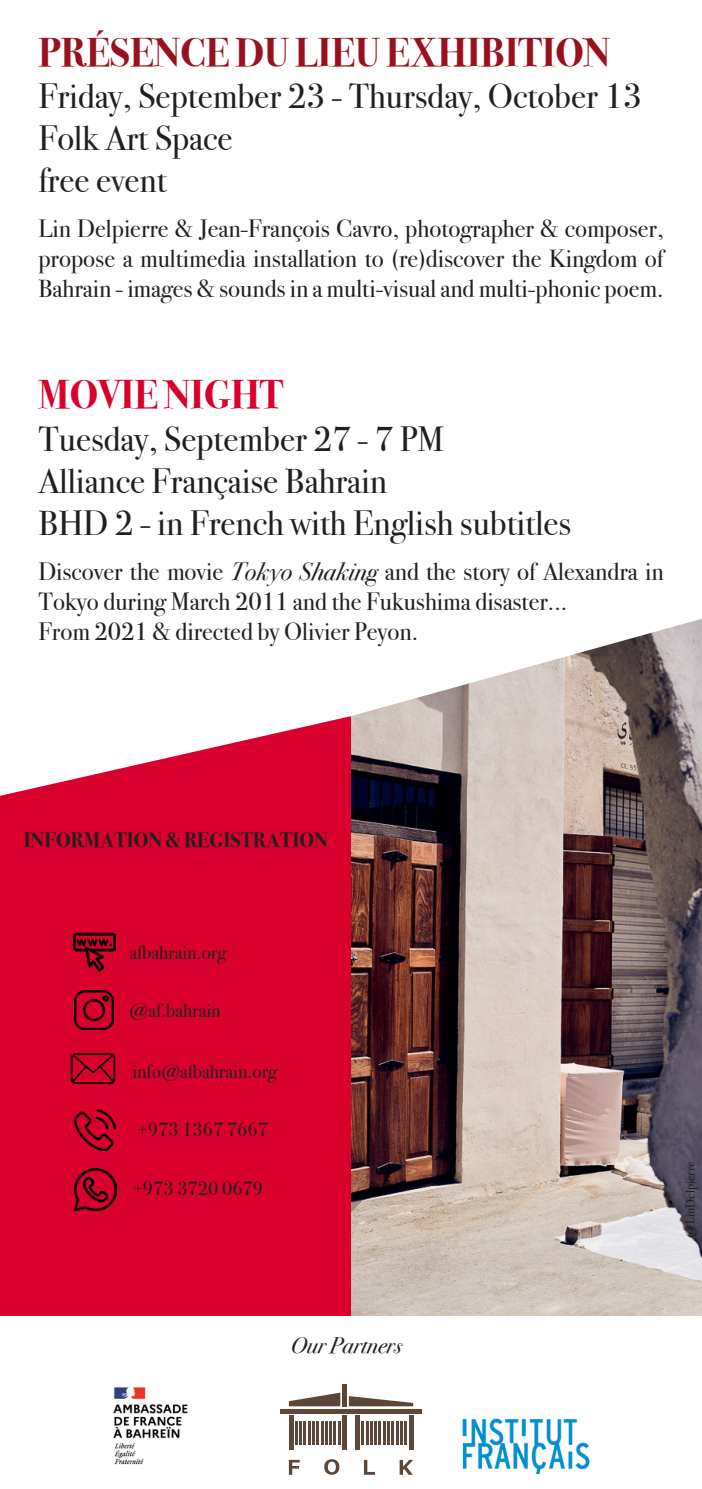
<style>
.page{position:relative;width:702px;height:1489px;background:#fff}
.page>*{position:absolute;margin:0;border:0;box-sizing:border-box;transform-origin:0 0}
.t1{font:700 40px "Bodoni Svty Two ITCTT";color:#99111f}
.t2{font:700 40px "Bodoni Svty Two ITCTT";color:#da002e}
.t3{font:35px "Bodoni Svty Two ITCTT";color:#231f20}
.t4{font:25px/30px "Bodoni Svty Two ITCTT";color:#231f20;text-align:justify}
.t5{font:italic 22.5px "Bodoni Svty Two OSITCTT";color:#231f20}
.t6{font:700 20.75px "Bodoni Svty Two ITCTT";color:#231f20}
.t7{font:19.25px "Bodoni Svty Two ITCTT";color:#231f20}
.t8{font:12.5px "Bodoni Svty Two ITCTT";color:#231f20}
.s1{font-style:italic}
</style>
<div class="page">
<img style="left:351px;top:619px;width:351px;height:697px">
<div style="left:0;top:716px;width:351px;height:600px;background:#da002e"></div>
<img style="left:462px;top:1418px;width:127px;height:56px">
<svg style="left:289px;top:1459px;width:11px;height:15px"></svg>
<svg style="left:324px;top:1459px;width:15px;height:15px"></svg>
<svg style="left:364px;top:1459px;width:11px;height:15px"></svg>
<svg style="left:399px;top:1459px;width:14px;height:15px"></svg>
<hr style="left:289px;top:1415px;width:4px;height:34px;background:#5c4739">
<hr style="left:409px;top:1415px;width:4px;height:34px;background:#5c4739">
<hr style="left:355px;top:1415px;width:4px;height:34px;background:#5c4739">
<div style="left:342px;top:1415px;width:5px;height:34px;background:#5c4739"></div>
<div style="left:342px;top:1383px;width:5px;height:23px;background:#5c4739"></div>
<svg style="left:280px;top:1409px;width:142px;height:3px"></svg>
<svg style="left:289px;top:1392px;width:51px;height:14px"></svg>
<svg style="left:349px;top:1396px;width:64px;height:10px"></svg>
<hr style="left:338px;top:1420px;width:2px;height:24px;background:#5c4739">
<hr style="left:334px;top:1420px;width:2px;height:24px;background:#5c4739">
<hr style="left:329px;top:1420px;width:3px;height:24px;background:#5c4739">
<hr style="left:325px;top:1420px;width:2px;height:24px;background:#5c4739">
<hr style="left:321px;top:1420px;width:2px;height:24px;background:#5c4739">
<hr style="left:317px;top:1420px;width:2px;height:24px;background:#5c4739">
<hr style="left:312px;top:1420px;width:2px;height:24px;background:#5c4739">
<hr style="left:308px;top:1420px;width:2px;height:24px;background:#5c4739">
<hr style="left:304px;top:1420px;width:2px;height:24px;background:#5c4739">
<hr style="left:299px;top:1420px;width:3px;height:24px;background:#5c4739">
<hr style="left:295px;top:1420px;width:2px;height:24px;background:#5c4739">
<hr style="left:404px;top:1420px;width:3px;height:24px;background:#5c4739">
<hr style="left:400px;top:1420px;width:2px;height:24px;background:#5c4739">
<hr style="left:396px;top:1420px;width:2px;height:24px;background:#5c4739">
<hr style="left:392px;top:1420px;width:2px;height:24px;background:#5c4739">
<hr style="left:387px;top:1420px;width:2px;height:24px;background:#5c4739">
<hr style="left:383px;top:1420px;width:2px;height:24px;background:#5c4739">
<hr style="left:379px;top:1420px;width:2px;height:24px;background:#5c4739">
<hr style="left:374px;top:1420px;width:3px;height:24px;background:#5c4739">
<hr style="left:370px;top:1420px;width:2px;height:24px;background:#5c4739">
<hr style="left:366px;top:1420px;width:2px;height:24px;background:#5c4739">
<hr style="left:362px;top:1420px;width:2px;height:24px;background:#5c4739">
<img style="left:113px;top:1387px;width:75px;height:78px">
<img style="left:73px;top:930px;width:43px;height:43px">
<img style="left:75px;top:990px;width:38px;height:38px">
<img style="left:68px;top:1043px;width:51px;height:51px">
<img style="left:74px;top:1109px;width:41px;height:41px">
<img style="left:74px;top:1168px;width:42px;height:42px">
<p class="t1" style="left:38px;top:19px;width:573px">PRÉSENCE DU LIEU EXHIBITION</p>
<p class="t3" style="left:38px;top:67px;width:605px">Friday, September 23 - Thursday, October 13</p>
<p class="t3" style="left:38px;top:109px;width:196px">Folk Art Space</p>
<p class="t3" style="left:38px;top:151px;width:130px">free event</p>
<p class="t4" style="left:38px;top:211px;width:626px">Lin Delpierre &amp; Jean-François Cavro, photographer &amp; composer, propose a multimedia installation to (re)discover the Kingdom of Bahrain - images &amp; sounds in a multi-visual and multi-phonic poem.</p>
<p class="t2" style="left:38px;top:362px;width:246px">MOVIE NIGHT</p>
<p class="t3" style="left:38px;top:410px;width:407px">Tuesday, September 27 - 7 PM</p>
<p class="t3" style="left:38px;top:452px;width:350px">Alliance Française Bahrain</p>
<p class="t3" style="left:38px;top:494px;width:534px">BHD 2 - in French with English subtitles</p>
<p class="t4" style="left:38px;top:553px;width:626px">Discover the movie <span class="s1">Tokyo Shaking</span> and the story of Alexandra in<br>Tokyo during March 2011 and the Fukushima disaster...</p>
<p class="t4" style="left:38px;top:613px;width:381px">From 2021 &amp; directed by Olivier Peyon.</p>
<p class="t6" style="left:24px;top:822px;width:306px">INFORMATION &amp; REGISTRATION</p>
<p class="t7" style="left:129px;top:936px;width:99px">afbahrain.org</p>
<p class="t7" style="left:129px;top:994px;width:93px">@af.bahrain</p>
<p class="t7" style="left:132px;top:1055px;width:146px">info@afbahrain.org</p>
<p class="t7" style="left:137px;top:1113px;width:132px">+973 1367 7667</p>
<p class="t7" style="left:133px;top:1172px;width:132px">+973 3720 0679</p>
<p class="t5" style="left:291px;top:1331px;width:113px">Our Partners</p>
<p class="t8" style="left:680px;top:1238px;width:78px;rotate:-90deg">@ LinDelpierre</p>
</div>
